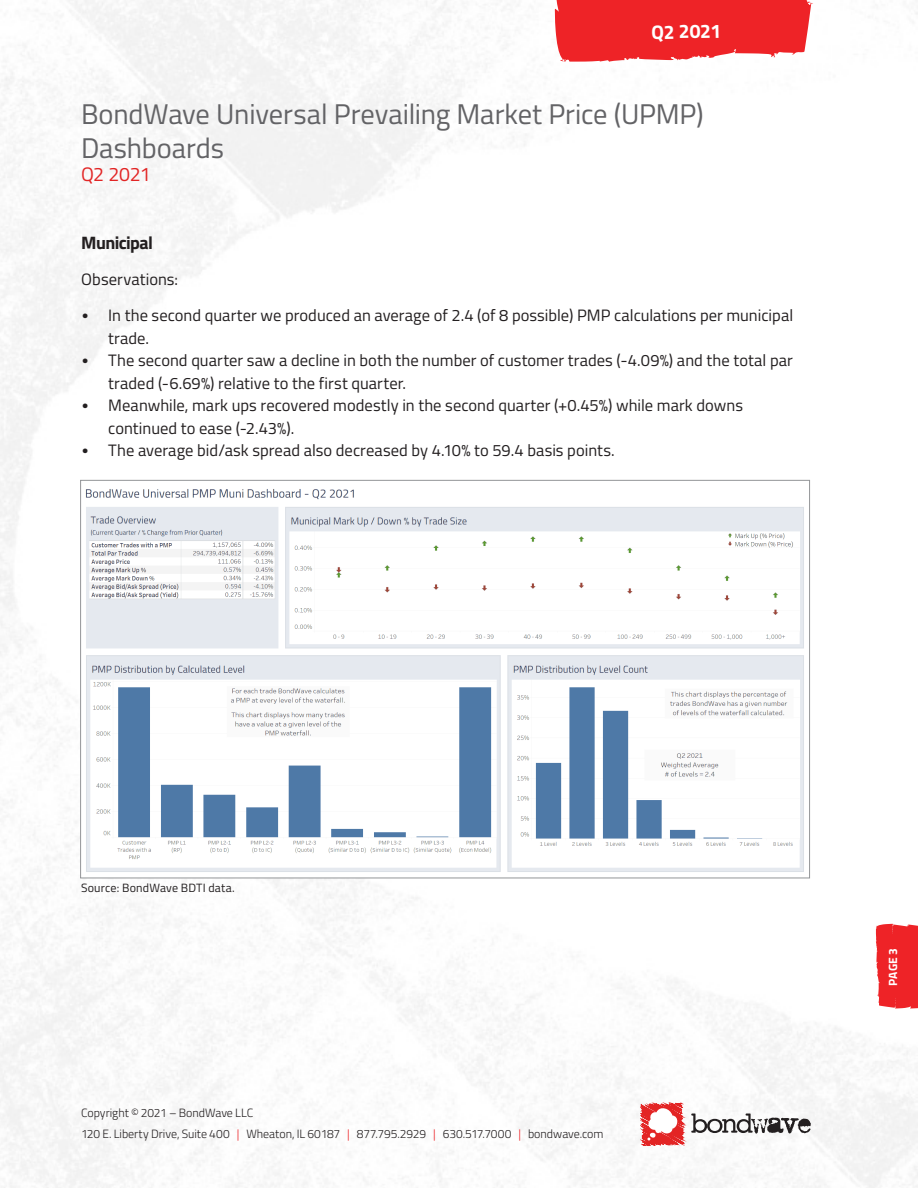
<style>
.page{position:relative;width:918px;height:1188px;background:#fff}
.page>*{position:absolute;margin:0;border:0;box-sizing:border-box;transform-origin:0 0}
.Subsequent_Page_Titl{font:28.5px/34.2px "Titillium Web";letter-spacing:-.005em;color:#636366}
.t1{font:700 19.5px "Titillium Web";color:#fff}
.Subsequent_Page_Subt{font:19.5px "Titillium Web";letter-spacing:-.025em;color:#e22525}
.BODY_COPY_TITLES_SUB{font:700 18px "Titillium Web";letter-spacing:-.035em;color:#231f20}
.BODY_COPY_bullet{font:16.5px/22.5px "Titillium Web";color:#231f20}
.BODY_COPY{font:16.5px "Titillium Web";letter-spacing:.005em;color:#231f20}
.SIDE_BAR_BODY{font:300 12px "Titillium Web";letter-spacing:-.005em;color:#231f20}
.Citations{font:12px "Titillium Web";letter-spacing:.015em;color:#231f20}
.t2{font:700 12px "Titillium Web";color:#fff}
.s1{font-family:"Calibri";font-weight:300}
.s2{color:#ee2327}
</style>
<div class="page">
<img style="left:0;top:0;width:918px;height:1188px">
<svg style="left:876px;top:924px;width:42px;height:85px;background:#ef3034"></svg>
<svg style="left:555px;top:0;width:258px;height:62px;background:#ef383c"></svg>
<svg style="left:641px;top:1103px;width:44px;height:43px"></svg>
<svg style="left:691px;top:1114px;width:120px;height:20px"></svg>
<img style="left:82px;top:482px;width:726px;height:394px">
<p class="t1" style="left:651px;top:17px;width:71px;rotate:-1deg">Q2 2021</p>
<p class="Subsequent_Page_Titl" style="left:81px;top:95px;width:624px">BondWave Universal Prevailing Market Price (UPMP)<br>Dashboards</p>
<p class="Subsequent_Page_Subt" style="left:81px;top:160px;width:71px">Q2 2021</p>
<p class="BODY_COPY_TITLES_SUB" style="left:81px;top:229px;width:73px">Municipal</p>
<p class="BODY_COPY" style="left:81px;top:268px;width:98px">Observations:</p>
<p class="BODY_COPY_bullet" style="left:108px;top:304px;width:686px;text-indent:-27px"><span class="s1">•</span> In the second quarter we produced an average of 2.4 (of 8 possible) PMP calculations per municipal trade.</p>
<p class="BODY_COPY_bullet" style="left:108px;top:349px;width:686px;text-indent:-27px"><span class="s1">•</span> The second quarter saw a decline in both the number of customer trades (-4.09%) and the total par traded (-6.69%) relative to the first quarter.</p>
<p class="BODY_COPY_bullet" style="left:108px;top:394px;width:636px;text-indent:-27px"><span class="s1">•</span> Meanwhile, mark ups recovered modestly in the second quarter (+0.45%) while mark downs continued to ease (-2.43%).</p>
<p class="BODY_COPY_bullet" style="left:81px;top:439px;width:535px"><span class="s1">•</span> The average bid/ask spread also decreased by 4.10% to 59.4 basis points.</p>
<p class="Citations" style="left:81px;top:879px;width:155px">Source: BondWave BDTI data.</p>
<p class="SIDE_BAR_BODY" style="left:81px;top:1104px;width:174px">Copyright © 2021 – BondWave LLC</p>
<p class="SIDE_BAR_BODY" style="left:81px;top:1125px;width:524px">120 E. Liberty Drive, Suite 400 <span class="s2">|</span> Wheaton, IL 60187 <span class="s2">|</span> 877.795.2929 <span class="s2">|</span> 630.517.7000 <span class="s2">|</span> bondwave.com</p>
<p class="t2" style="left:884px;top:986px;width:39px;rotate:-90deg">PAGE 3</p>
</div>
